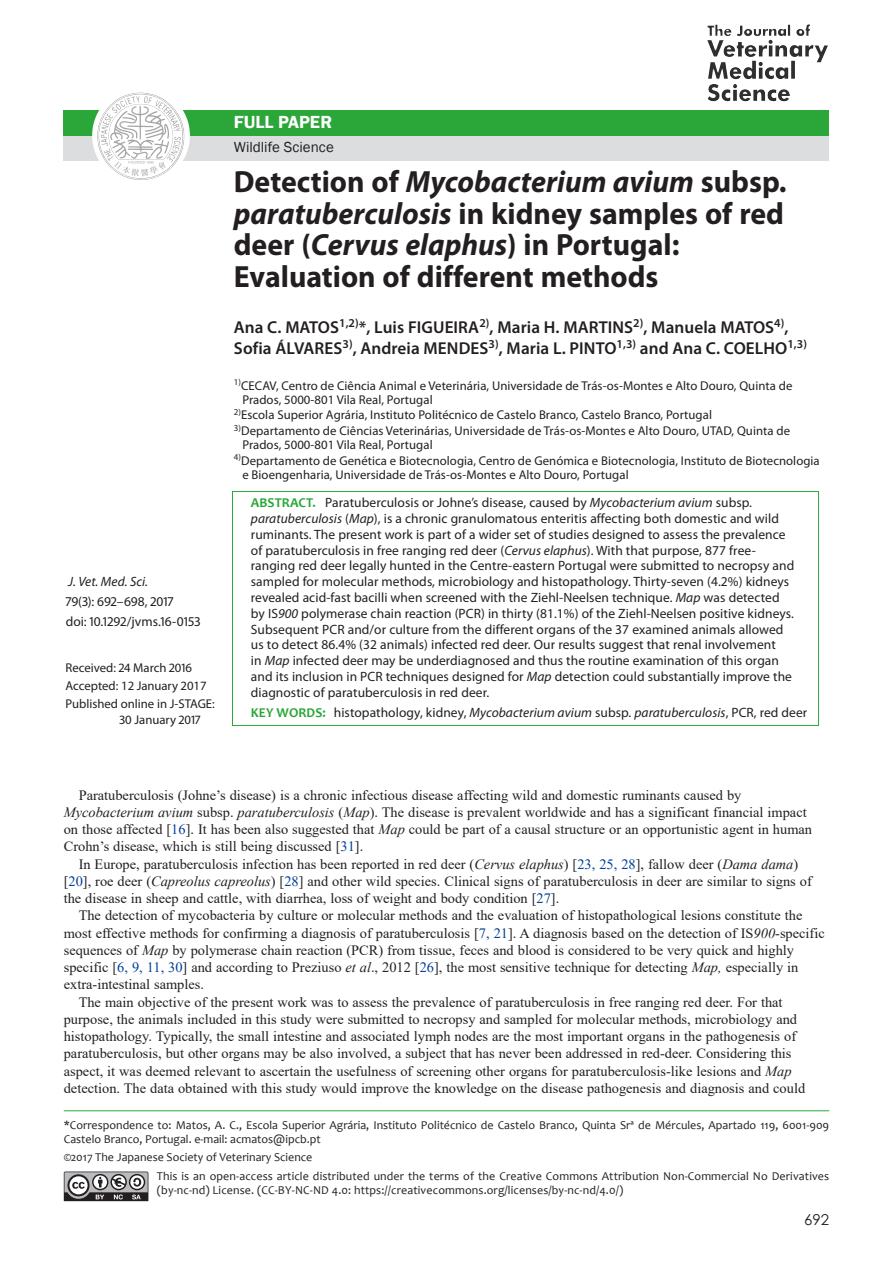
<style>
.page{position:relative;width:893px;height:1263px;background:#fff}
.page>*{position:absolute;margin:0;border:0;box-sizing:border-box;transform-origin:0 0}
.t1{font:700 30.75px/31.5px "Myriad Pro";color:#231f20}
.t2{font:600 18px "Franklin Gothic";color:#fff}
.t3{font:600 17.25px/21px "Myriad Pro";letter-spacing:.005em;color:#231f20}
.t4{font:15px "Franklin Gothic";color:#231f20}
.t5{font:15px "Century Gothic";color:#231f20}
.t6{font:14.25px/17.2px "Times New Roman";color:#231f20}
.t7{font:13.5px/15.8px "Myriad Pro";letter-spacing:.005em;color:#231f20}
.t8{font:italic 13.5px "Myriad Pro";color:#231f20}
.t9{font:12.75px/17.9px "Myriad Pro";letter-spacing:.005em;color:#231f20}
.t10{font:12px/13.5px "Candara";color:#231f20}
.s1{font-style:italic}
.s2{font-family:"Candara";font-weight:700;color:#2aa738}
.s3{color:#003f98}
</style>
<div class="page">
<hr style="left:64px;top:1110px;width:765px;height:1px;background:#2aa738">
<svg style="left:64px;top:1171px;width:84px;height:30px;background:#868586"></svg>
<div style="left:64px;top:136px;width:765px;height:25px;background:#dcdddf"></div>
<div style="left:64px;top:111px;width:765px;height:25px;background:#2aa738"></div>
<div style="left:92px;top:87px;width:98px;height:97px;background:#fff;border-radius:50%"></div>
<svg style="left:94px;top:92px;width:93px;height:88px"></svg>
<img style="left:707px;top:24px;width:106px;height:33px">
<div style="left:232px;top:491px;width:587px;height:235px;border:1px solid #2aa738"></div>
<p class="t8" style="left:68px;top:574px;width:81px">J. Vet. Med. Sci.</p>
<p class="t7" style="left:66px;top:592px;width:136px;line-height:20px">79(3): 692–698, 2017<br>doi: 10.1292/jvms.16-0153</p>
<p class="t9" style="left:66px;top:659px;width:151px">Received: 24 March 2016<br>Accepted: 12 January 2017<br>Published online in J-STAGE:</p>
<p class="t9" style="left:120px;top:710px;width:82px">30 January 2017</p>
<p class="t2" style="left:234px;top:111px;width:100px">FULL PAPER</p>
<p class="t4" style="left:234px;top:138px;width:101px">Wildlife Science</p>
<h1 class="t1" style="left:234px;top:165px;width:554px">Detection of <span class="s1">Mycobacterium avium</span> subsp. <span class="s1">paratuberculosis</span> in kidney samples of red deer (<span class="s1">Cervus elaphus</span>) in Portugal:<br>Evaluation of different methods</h1>
<p class="t3" style="left:234px;top:316px;width:575px">Ana C. MATOS<sup>1,2)</sup>*, Luis FIGUEIRA<sup>2)</sup>, Maria H. MARTINS<sup>2)</sup>, Manuela MATOS<sup>4)</sup>,<br>Sofia ÁLVARES<sup>3)</sup>, Andreia MENDES<sup>3)</sup>, Maria L. PINTO<sup>1,3)</sup> and Ana C. COELHO<sup>1,3)</sup></p>
<p class="t9" style="left:242px;top:378px;width:551px;line-height:14.2px;text-indent:-9px"><sup>1)</sup>CECAV, Centro de Ciência Animal e Veterinária, Universidade de Trás-os-Montes e Alto Douro, Quinta de<br>Prados, 5000-801 Vila Real, Portugal</p>
<p class="t9" style="left:234px;top:407px;width:558px;line-height:15.6px"><sup>2)</sup>Escola Superior Agrária, Instituto Politécnico de Castelo Branco, Castelo Branco, Portugal<br><sup>3)</sup>Departamento de Ciências Veterinárias, Universidade de Trás-os-Montes e Alto Douro, UTAD, Quinta de</p>
<p class="t9" style="left:234px;top:437px;width:587px;line-height:15.5px;text-indent:9px">Prados, 5000-801 Vila Real, Portugal<br><sup>4)</sup>Departamento de Genética e Biotecnologia, Centro de Genómica e Biotecnologia, Instituto de Biotecnologia</p>
<p class="t9" style="left:242px;top:465px;width:388px">e Bioengenharia, Universidade de Trás-os-Montes e Alto Douro, Portugal</p>
<p class="t7" style="left:251px;top:495px;width:545px"><span class="s2">ABSTRACT.</span> Paratuberculosis or Johne’s disease, caused by <span class="s1">Mycobacterium avium</span> subsp. <span class="s1">paratuberculosis</span> (<span class="s1">Map</span>), is a chronic granulomatous enteritis affecting both domestic and wild ruminants. The present work is part of a wider set of studies designed to assess the prevalence of paratuberculosis in free ranging red deer (<span class="s1">Cervus elaphus</span>). With that purpose, 877 free&shy;ranging red deer legally hunted in the Centre-eastern Portugal were submitted to necropsy and sampled for molecular methods, microbiology and histopathology. Thirty-seven (4.2%) kidneys revealed acid-fast bacilli when screened with the Ziehl-Neelsen technique. <span class="s1">Map</span> was detected by IS<span class="s1">900</span> polymerase chain reaction (PCR) in thirty (81.1%) of the Ziehl-Neelsen positive kidneys.<br>Subsequent PCR and/or culture from the different organs of the 37 examined animals allowed us to detect 86.4% (32 animals) infected red deer. Our results suggest that renal involvement<br>in <span class="s1">Map</span> infected deer may be underdiagnosed and thus the routine examination of this organ and its inclusion in PCR techniques designed for <span class="s1">Map</span> detection could substantially improve the diagnostic of paratuberculosis in red deer.</p>
<p class="t7" style="left:251px;top:705px;width:558px"><span class="s2">KEY WORDS:</span> histopathology, kidney, <span class="s1">Mycobacterium avium</span> subsp. <span class="s1">paratuberculosis</span>, PCR, red deer</p>
<p class="t6" style="left:64px;top:786px;width:750px;text-indent:15px">Paratuberculosis (Johne’s disease) is a chronic infectious disease affecting wild and domestic ruminants caused by <span class="s1">Mycobacterium avium</span> subsp. <span class="s1">paratuberculosis</span> (<span class="s1">Map</span>). The disease is prevalent worldwide and has a significant financial impact on those affected [<span class="s3">16</span>]. It has been also suggested that <span class="s1">Map</span> could be part of a causal structure or an opportunistic agent in human Crohn’s disease, which is still being discussed [<span class="s3">31</span>].</p>
<p class="t6" style="left:64px;top:855px;width:750px;text-indent:15px">In Europe, paratuberculosis infection has been reported in red deer (<span class="s1">Cervus elaphus</span>) [<span class="s3">23, 25, 28</span>], fallow deer (<span class="s1">Dama dama</span>) [<span class="s3">20</span>], roe deer (<span class="s1">Capreolus capreolus</span>) [<span class="s3">28</span>] and other wild species. Clinical signs of paratuberculosis in deer are similar to signs of the disease in sheep and cattle, with diarrhea, loss of weight and body condition [<span class="s3">27</span>].</p>
<p class="t6" style="left:79px;top:906px;width:725px">The detection of mycobacteria by culture or molecular methods and the evaluation of histopathological lesions constitute the</p>
<p class="t6" style="left:64px;top:924px;width:762px">most effective methods for confirming a diagnosis of paratuberculosis [<span class="s3">7, 21</span>]. A diagnosis based on the detection of IS<span class="s1">900</span>-specific</p>
<p class="t6" style="left:64px;top:941px;width:732px">sequences of <span class="s1">Map</span> by polymerase chain reaction (PCR) from tissue, feces and blood is considered to be very quick and highly</p>
<p class="t6" style="left:64px;top:958px;width:736px">specific [<span class="s3">6, 9, 11, 30</span>] and according to Preziuso <span class="s1">et al</span>., 2012 [<span class="s3">26</span>], the most sensitive technique for detecting <span class="s1">Map,</span> especially in</p>
<p class="t6" style="left:64px;top:975px;width:142px">extra-intestinal samples.</p>
<p class="t6" style="left:79px;top:993px;width:705px">The main objective of the present work was to assess the prevalence of paratuberculosis in free ranging red deer. For that</p>
<p class="t6" style="left:64px;top:1010px;width:735px">purpose, the animals included in this study were submitted to necropsy and sampled for molecular methods, microbiology and</p>
<p class="t6" style="left:64px;top:1027px;width:734px">histopathology. Typically, the small intestine and associated lymph nodes are the most important organs in the pathogenesis of</p>
<p class="t6" style="left:64px;top:1045px;width:729px">paratuberculosis, but other organs may be also involved, a subject that has never been addressed in red-deer. Considering this</p>
<p class="t6" style="left:64px;top:1062px;width:729px">aspect, it was deemed relevant to ascertain the usefulness of screening other organs for paratuberculosis-like lesions and <span class="s1">Map</span></p>
<p class="t6" style="left:64px;top:1079px;width:743px">detection. The data obtained with this study would improve the knowledge on the disease pathogenesis and diagnosis and could</p>
<p class="t10" style="left:64px;top:1118px;width:767px">*Correspondence to: Matos, A. C., Escola Superior Agrária, Instituto Politécnico de Castelo Branco, Quinta Srª de Mércules, Apartado 119, 6001-909<br>Castelo Branco, Portugal. e-mail: acmatos@ipcb.pt</p>
<p class="t10" style="left:157px;top:1146px;width:674px;line-height:19.8px;text-indent:-93px">©2017 The Japanese Society of Veterinary Science<br>This is an open-access article distributed under the terms of the Creative Commons Attribution Non-Commercial No Derivatives</p>
<p class="t10" style="left:157px;top:1183px;width:468px">(by-nc-nd) License. (CC-BY-NC-ND 4.0: https://creativecommons.org/licenses/by-nc-nd/4.0/)</p>
<p class="t5" style="left:804px;top:1209px;width:26px">692</p>
</div>
